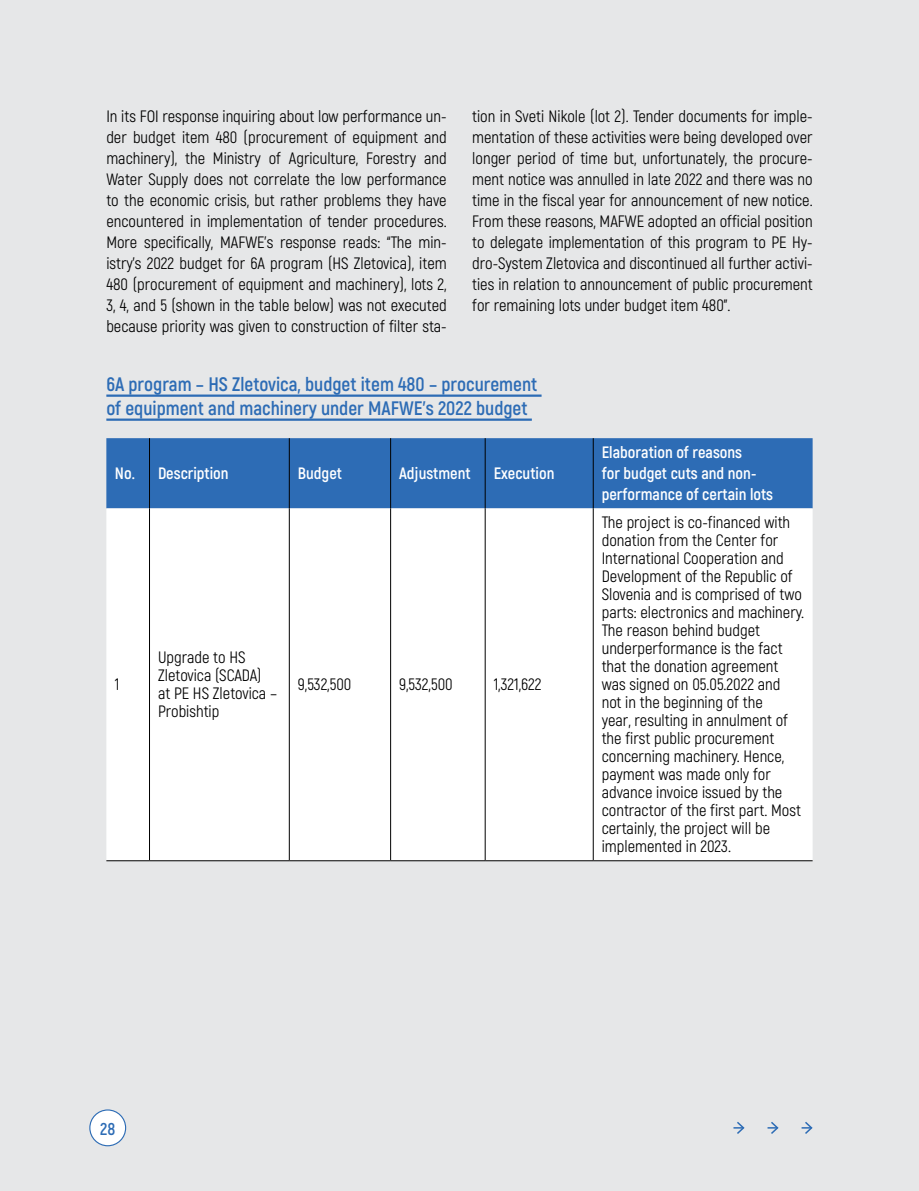
<style>
.page{position:relative;width:919px;height:1191px;background:#fff}
.page>*{position:absolute;margin:0;border:0;box-sizing:border-box;transform-origin:0 0}
.t1{font:700 19.5px/24px "Akrobat";color:#2d6cb5}
.t2{font:700 17.1px "Akrobat";color:#2d6cb5}
.t3{font:16.5px/18px "Akrobat";color:#000;text-align:justify}
.t4{font:700 16.5px/21px "Akrobat";color:#fff}
</style>
<div class="page">
<div style="left:0;top:0;width:918px;height:1191px;background:#e6e7e8"></div>
<svg style="left:801px;top:1122px;width:12px;height:12px"></svg>
<svg style="left:767px;top:1122px;width:12px;height:12px"></svg>
<svg style="left:733px;top:1122px;width:12px;height:12px"></svg>
<div style="left:90px;top:1110px;width:36px;height:35px;background:#fff;border-radius:50%"></div>
<div style="left:89px;top:1109px;width:37px;height:37px;border:1px solid #2d6cb5;border-radius:50%"></div>
<hr style="left:106px;top:394px;width:435px;height:3px;background:#2d6cb5">
<hr style="left:106px;top:418px;width:426px;height:3px;background:#2d6cb5">
<div style="left:106px;top:438px;width:706px;height:70px;background:#2d6cb5"></div>
<div style="left:106px;top:508px;width:706px;height:352px;background:#fff"></div>
<hr style="left:149px;top:508px;width:1px;height:352px;background:#000">
<hr style="left:289px;top:508px;width:1px;height:352px;background:#000">
<hr style="left:390px;top:508px;width:1px;height:352px;background:#000">
<hr style="left:485px;top:508px;width:1px;height:352px;background:#000">
<hr style="left:593px;top:508px;width:1px;height:352px;background:#000">
<hr style="left:106px;top:860px;width:43px;height:1px;background:#000">
<hr style="left:149px;top:860px;width:140px;height:1px;background:#000">
<hr style="left:289px;top:860px;width:101px;height:1px;background:#000">
<hr style="left:390px;top:860px;width:95px;height:1px;background:#000">
<hr style="left:485px;top:860px;width:108px;height:1px;background:#000">
<hr style="left:593px;top:860px;width:219px;height:1px;background:#000">
<hr style="left:149px;top:438px;width:1px;height:70px;background:#000">
<hr style="left:289px;top:438px;width:1px;height:70px;background:#000">
<hr style="left:390px;top:438px;width:1px;height:70px;background:#000">
<hr style="left:485px;top:438px;width:1px;height:70px;background:#000">
<hr style="left:593px;top:438px;width:1px;height:70px;background:#000">
<p class="t3" style="left:106px;top:106px;width:342px;line-height:21px">In its FOI response inquiring about low performance un&shy;der budget item 480 (procurement of equipment and machinery), the Ministry of Agriculture, Forestry and Water Supply does not correlate the low performance to the economic crisis, but rather problems they have encountered in implementation of tender procedures.<br>More specifically, MAFWE’s response reads: “The min&shy;istry’s 2022 budget for 6A program (HS Zletovica), item 480 (procurement of equipment and machinery), lots 2, 3, 4, and 5 (shown in the table below) was not executed because priority was given to construction of filter sta-</p>
<p class="t3" style="left:472px;top:106px;width:342px;line-height:21px">tion in Sveti Nikole (lot 2). Tender documents for imple&shy;mentation of these activities were being developed over longer period of time but, unfortunately, the procure&shy;ment notice was annulled in late 2022 and there was no time in the fiscal year for announcement of new notice.<br>From these reasons, MAFWE adopted an official position to delegate implementation of this program to PE Hy&shy;dro-System Zletovica and discontinued all further activi&shy;ties in relation to announcement of public procurement for remaining lots under budget item 480”.</p>
<p class="t1" style="left:106px;top:372px;width:432px">6A program – HS Zletovica, budget item 480 – procurement of equipment and machinery under MAFWE’s 2022 budget</p>
<p class="t4" style="left:115px;top:462px;width:115px">No. Description</p>
<p class="t4" style="left:298px;top:462px;width:46px">Budget</p>
<p class="t4" style="left:399px;top:462px;width:73px">Adjustment</p>
<p class="t4" style="left:493px;top:462px;width:62px">Execution</p>
<p class="t3" style="left:115px;top:675px;width:6px">1</p>
<p class="t3" style="left:158px;top:648px;width:121px;text-align:left">Upgrade to HS<br>Zletovica (SCADA) at PE HS Zletovica –<br>Probishtip</p>
<p class="t3" style="left:298px;top:675px;width:55px">9,532,500</p>
<p class="t3" style="left:399px;top:675px;width:55px">9,532,500</p>
<p class="t3" style="left:493px;top:675px;width:49px">1,321,622</p>
<p class="t4" style="left:601px;top:441px;width:173px">Elaboration of reasons<br>for budget cuts and non&shy;performance of certain lots</p>
<p class="t3" style="left:601px;top:513px;width:204px;text-align:left">The project is co-financed with donation from the Center for<br>International Cooperation and<br>Development of the Republic of<br>Slovenia and is comprised of two parts: electronics and machinery.<br>The reason behind budget underperformance is the fact that the donation agreement was signed on 05.05.2022 and not in the beginning of the<br>year, resulting in annulment of the first public procurement concerning machinery. Hence, payment was made only for advance invoice issued by the contractor of the first part. Most certainly, the project will be implemented in 2023.</p>
<p class="t2" style="left:100px;top:1118px;width:17px">28</p>
</div>
